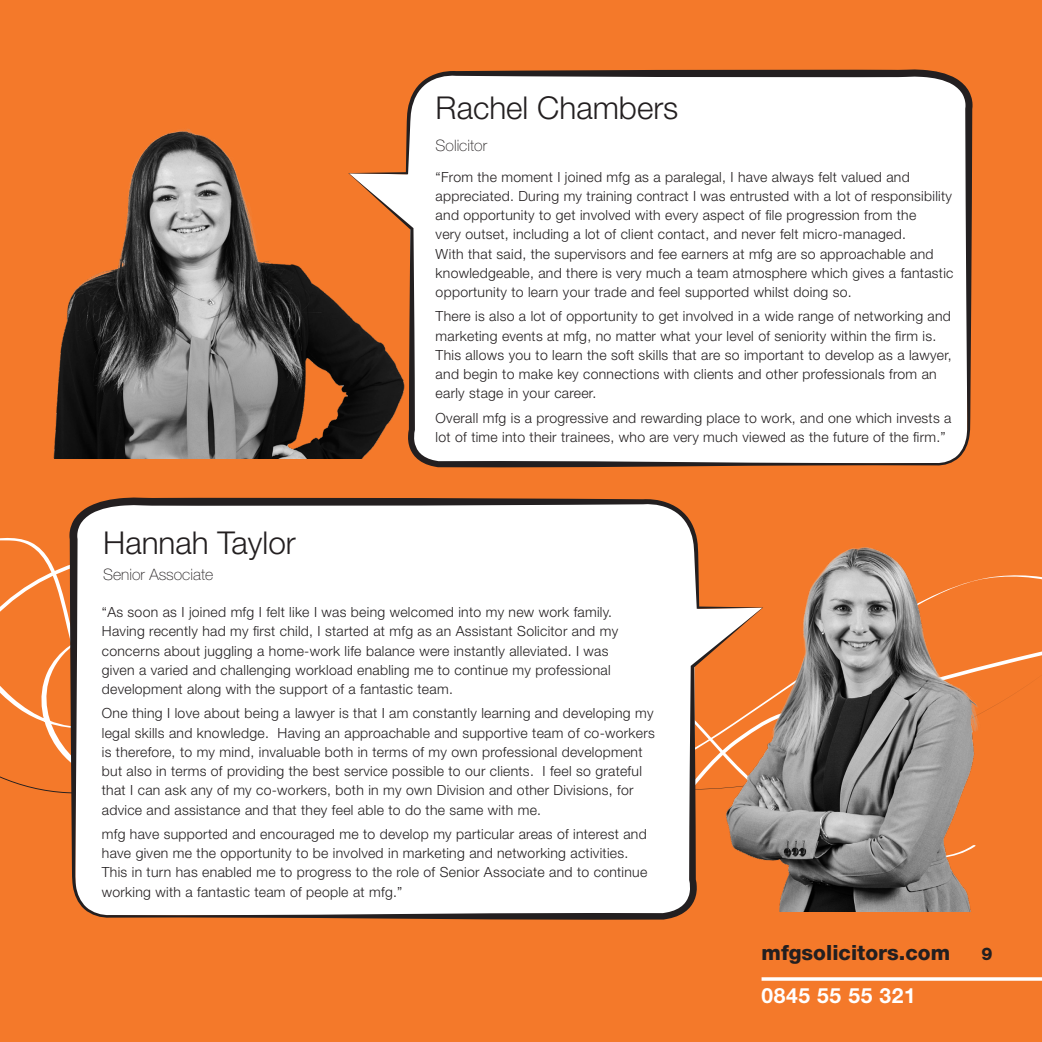
<style>
.page{position:relative;width:1042px;height:1042px;background:#f4792a}
.page>*{position:absolute;margin:0;border:0;box-sizing:border-box;transform-origin:0 0}
.t1{font:300 31.5px "Helvetica Neue LT Std";color:#231f20}
.t2{font:800 21px "Helvetica Neue LT Std";color:#231f20}
.t3{font:700 21px "Helvetica Neue LT Std";letter-spacing:.03em;color:#fff}
.t4{font:800 17.5px "Helvetica Neue LT Std";color:#231f20}
.t5{font:100 15.75px "Helvetica Neue LT Std";color:#231f20}
.t6{font:300 14px/19.2px "Helvetica Neue LT Std";letter-spacing:.02em;color:#231f20}
</style>
<div class="page">
<svg style="left:761px;top:977px;width:281px;height:4px"></svg>
<div style="left:416px;top:69px;width:556px;height:398px;background:#fff"></div>
<div style="left:69px;top:497px;width:617px;height:423px;background:#fff"></div>
<img style="left:0;top:583px;width:31px;height:205px">
<img style="left:660px;top:514px;width:382px;height:397px">
<img style="left:53px;top:88px;width:363px;height:371px">
<h1 class="t1" style="left:436px;top:88px;width:244px">Rachel Chambers</h1>
<p class="t5" style="left:436px;top:137px;width:53px">Solicitor</p>
<p class="t6" style="left:436px;top:167px;width:519px">“From the moment I joined mfg as a paralegal, I have always felt valued and appreciated. During my training contract I was entrusted with a lot of responsibility and opportunity to get involved with every aspect of file progression from the<br>very outset, including a lot of client contact, and never felt micro-managed.<br>With that said, the supervisors and fee earners at mfg are so approachable and knowledgeable, and there is very much a team atmosphere which gives a fantastic opportunity to learn your trade and feel supported whilst doing so.</p>
<p class="t6" style="left:436px;top:306px;width:517px">There is also a lot of opportunity to get involved in a wide range of networking and marketing events at mfg, no matter what your level of seniority within the firm is.<br>This allows you to learn the soft skills that are so important to develop as a lawyer, and begin to make key connections with clients and other professionals from an early stage in your career.</p>
<p class="t6" style="left:436px;top:408px;width:517px">Overall mfg is a progressive and rewarding place to work, and one which invests a lot of time into their trainees, who are very much viewed as the future of the firm.”</p>
<h1 class="t1" style="left:103px;top:523px;width:194px">Hannah Taylor</h1>
<p class="t5" style="left:103px;top:565px;width:112px">Senior Associate</p>
<p class="t6" style="left:102px;top:602px;width:518px">“As soon as I joined mfg I felt like I was being welcomed into my new work family.<br>Having recently had my first child, I started at mfg as an Assistant Solicitor and my concerns about juggling a home-work life balance were instantly alleviated. I was given a varied and challenging workload enabling me to continue my professional development along with the support of a fantastic team.</p>
<p class="t6" style="left:102px;top:703px;width:554px">One thing I love about being a lawyer is that I am constantly learning and developing my legal skills and knowledge. Having an approachable and supportive team of co-workers is therefore, to my mind, invaluable both in terms of my own professional development but also in terms of providing the best service possible to our clients. I feel so grateful that I can ask any of my co-workers, both in my own Division and other Divisions, for advice and assistance and that they feel able to do the same with me.</p>
<p class="t6" style="left:102px;top:824px;width:547px">mfg have supported and encouraged me to develop my particular areas of interest and have given me the opportunity to be involved in marketing and networking activities.<br>This in turn has enabled me to progress to the role of Senior Associate and to continue working with a fantastic team of people at mfg.”</p>
<h2 class="t2" style="left:761px;top:940px;width:190px">mfgsolicitors.com</h2>
<p class="t4" style="left:981px;top:943px;width:13px">9</p>
<h2 class="t3" style="left:761px;top:983px;width:156px">0845 55 55 321</h2>
</div>
